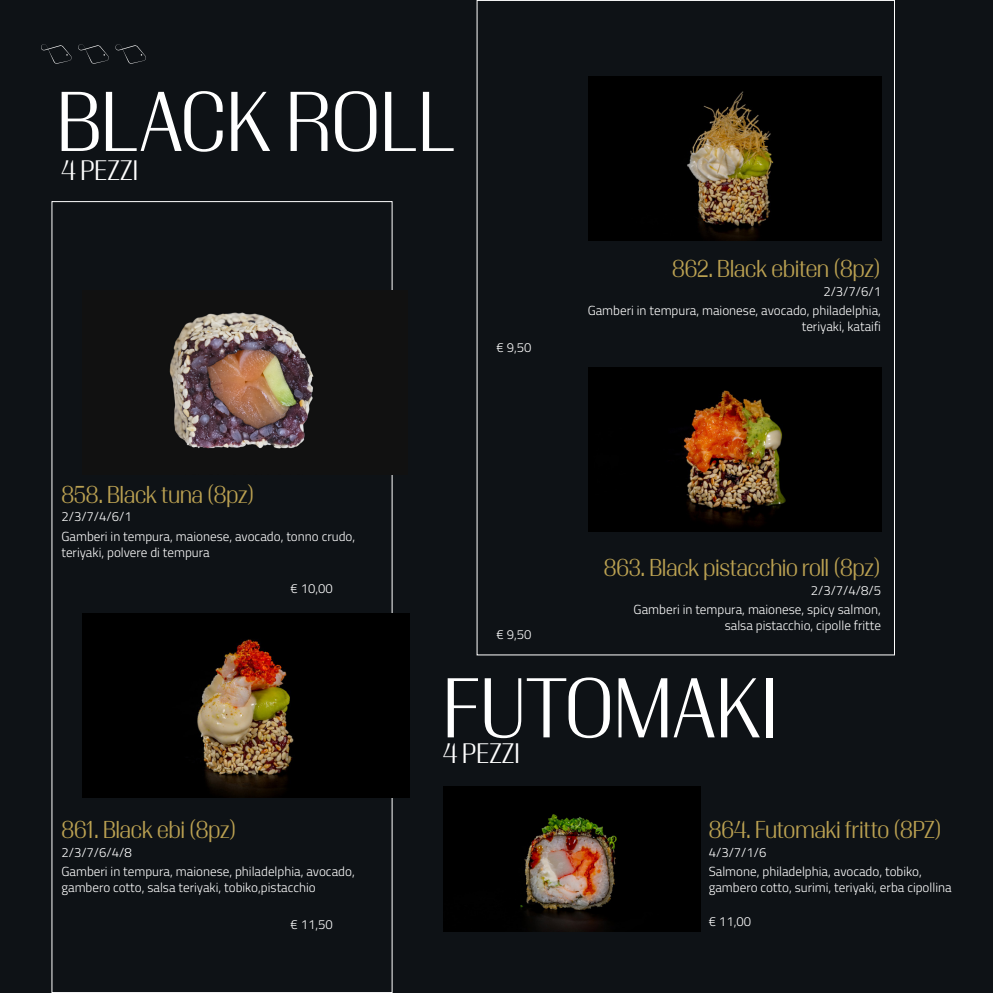
<style>
.page{position:relative;width:993px;height:993px;background:#fff}
.page>*{position:absolute;margin:0;border:0;box-sizing:border-box;transform-origin:0 0}
.t1{font:300 78.75px "Timonium";color:#fff}
.t2{font:300 26.25px "Timonium";color:#fff}
.t3{font:300 22.75px "Timonium";color:#bca252}
.t4{font:300 13.12px "Titillium Web";color:#fff}
</style>
<div class="page">
<div style="left:0;top:0;width:992px;height:992px;background:#0e1216"></div>
<svg style="left:115px;top:44px;width:31px;height:20px"></svg>
<svg style="left:78px;top:44px;width:31px;height:20px"></svg>
<svg style="left:41px;top:44px;width:31px;height:20px"></svg>
<img style="left:169px;top:312px;width:145px;height:137px">
<img style="left:82px;top:613px;width:327px;height:184px">
<img style="left:588px;top:76px;width:292px;height:164px">
<img style="left:588px;top:367px;width:292px;height:164px">
<img style="left:443px;top:786px;width:256px;height:144px">
<p class="t1" style="left:57px;top:76px;width:400px">BLACK ROLL</p>
<p class="t2" style="left:61px;top:155px;width:78px">4 PEZZI</p>
<p class="t3" style="left:61px;top:481px;width:195px">858. Black tuna (8pz)</p>
<p class="t4" style="left:61px;top:507px;width:72px">2/3/7/4/6/1</p>
<p class="t4" style="left:61px;top:526px;width:295px">Gamberi in tempura, maionese, avocado, tonno crudo,</p>
<p class="t4" style="left:61px;top:542px;width:150px">teriyaki, polvere di tempura</p>
<p class="t4" style="left:290px;top:578px;width:44px">€ 10,00</p>
<p class="t4" style="left:496px;top:338px;width:37px">€ 9,50</p>
<p class="t4" style="left:496px;top:624px;width:37px">€ 9,50</p>
<p class="t3" style="left:672px;top:255px;width:210px">862. Black ebiten (8pz)</p>
<p class="t4" style="left:823px;top:281px;width:59px">2/3/7/6/1</p>
<p class="t4" style="left:587px;top:301px;width:295px">Gamberi in tempura, maionese, avocado, philadelphia,</p>
<p class="t4" style="left:801px;top:316px;width:81px">teriyaki, kataifi</p>
<p class="t3" style="left:603px;top:554px;width:278px">863. Black pistacchio roll (8pz)</p>
<p class="t4" style="left:810px;top:580px;width:72px">2/3/7/4/8/5</p>
<p class="t4" style="left:633px;top:600px;width:249px">Gamberi in tempura, maionese, spicy salmon,</p>
<p class="t4" style="left:724px;top:615px;width:158px">salsa pistacchio, cipolle fritte</p>
<p class="t3" style="left:61px;top:816px;width:177px">861. Black ebi (8pz)</p>
<p class="t4" style="left:61px;top:842px;width:72px">2/3/7/6/4/8</p>
<p class="t4" style="left:61px;top:861px;width:295px">Gamberi in tempura, maionese, philadelphia, avocado,</p>
<p class="t4" style="left:61px;top:877px;width:256px">gambero cotto, salsa teriyaki, tobiko,pistacchio</p>
<p class="t4" style="left:290px;top:914px;width:44px">€ 11,50</p>
<p class="t1" style="left:443px;top:662px;width:336px">FUTOMAKI</p>
<p class="t2" style="left:443px;top:738px;width:78px">4 PEZZI</p>
<p class="t3" style="left:708px;top:816px;width:235px">864. Futomaki fritto (8PZ)</p>
<p class="t4" style="left:708px;top:842px;width:59px">4/3/7/1/6</p>
<p class="t4" style="left:708px;top:861px;width:214px">Salmone, philadelphia, avocado, tobiko,</p>
<p class="t4" style="left:708px;top:877px;width:244px">gambero cotto, surimi, teriyaki, erba cipollina</p>
<p class="t4" style="left:708px;top:911px;width:44px">€ 11,00</p>
</div>
